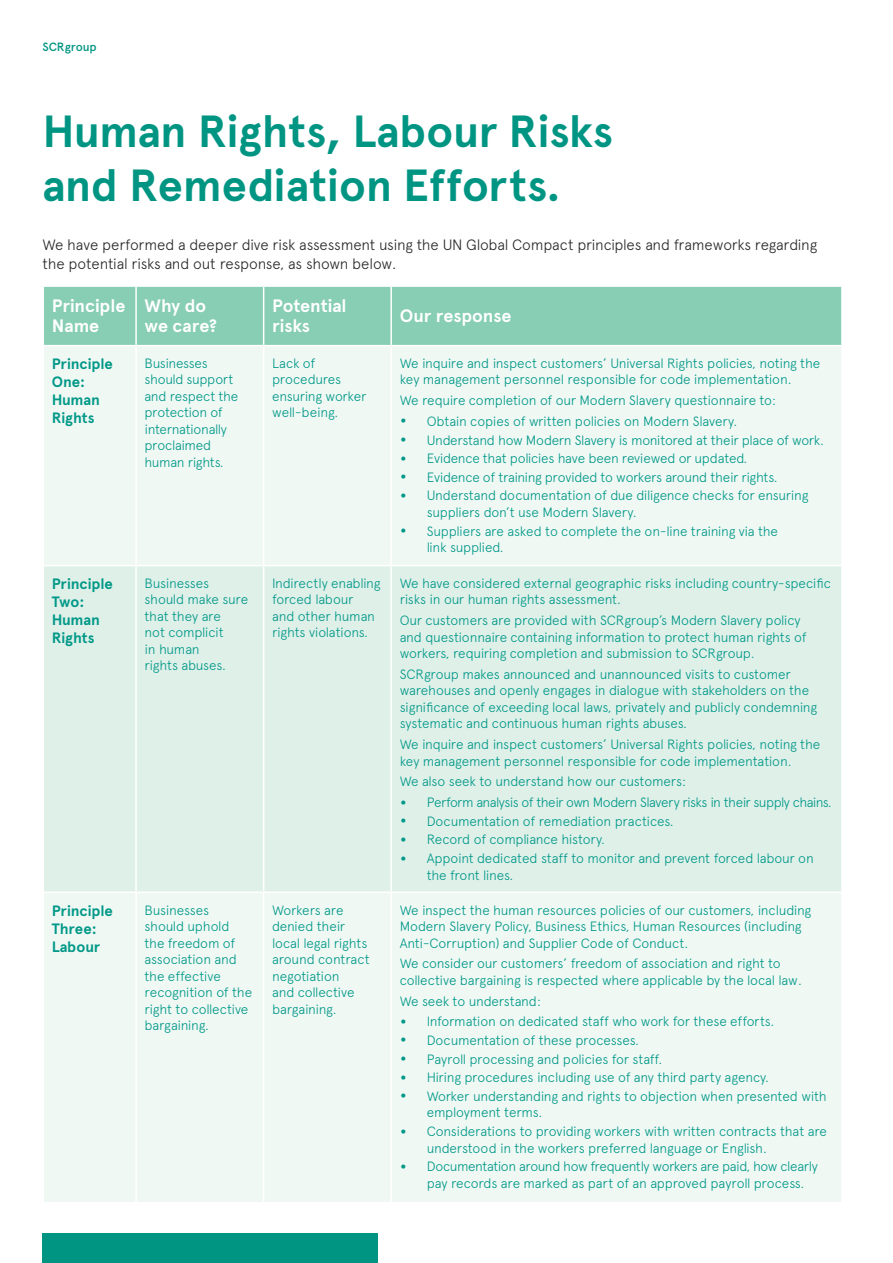
<style>
.page{position:relative;width:893px;height:1263px;background:#fff}
.page>*{position:absolute;margin:0;border:0;box-sizing:border-box;transform-origin:0 0}
.t1{font:700 45px/54px "Apercu";letter-spacing:-.005em;color:#009583}
.t2{font:700 18px/19.5px "Apercu";letter-spacing:-.005em;color:#fff}
.t3{font:300 15px/19.5px "Apercu";letter-spacing:-.015em;color:#292829}
.t4{font:700 15px/18px "Apercu";letter-spacing:-.005em;color:#009887}
.t5{font:300 13.5px/16.5px "Apercu";letter-spacing:-.015em;color:#009887}
.t6{font:300 13.5px "Apercu";letter-spacing:-.04em;color:#009887}
.t7{font:500 12px "Apercu";letter-spacing:-.01em;color:#009583}
.s1{font-weight:500;font-size:19.5px}
</style>
<div class="page">
<div style="left:43px;top:1233px;width:335px;height:30px;background:#009583"></div>
<div style="left:44px;top:287px;width:797px;height:58px;background:#87ceb5"></div>
<div style="left:44px;top:347px;width:797px;height:855px;background:#f0f8f4"></div>
<div style="left:44px;top:566px;width:797px;height:325px;background:#dff0e9"></div>
<hr style="left:135px;top:287px;width:2px;height:58px;background:#fff">
<hr style="left:263px;top:287px;width:1px;height:58px;background:#fff">
<hr style="left:390px;top:287px;width:2px;height:58px;background:#fff">
<hr style="left:135px;top:346px;width:2px;height:219px;background:#fff">
<hr style="left:263px;top:346px;width:1px;height:219px;background:#fff">
<hr style="left:390px;top:346px;width:2px;height:219px;background:#fff">
<hr style="left:43px;top:565px;width:93px;height:1px;background:#fff">
<hr style="left:136px;top:565px;width:128px;height:1px;background:#fff">
<hr style="left:135px;top:566px;width:2px;height:325px;background:#fff">
<hr style="left:264px;top:565px;width:127px;height:1px;background:#fff">
<hr style="left:263px;top:566px;width:1px;height:325px;background:#fff">
<hr style="left:391px;top:565px;width:452px;height:1px;background:#fff">
<hr style="left:390px;top:566px;width:2px;height:325px;background:#fff">
<hr style="left:43px;top:891px;width:93px;height:2px;background:#fff">
<hr style="left:136px;top:891px;width:128px;height:2px;background:#fff">
<hr style="left:135px;top:893px;width:2px;height:309px;background:#fff">
<hr style="left:264px;top:891px;width:127px;height:2px;background:#fff">
<hr style="left:263px;top:893px;width:1px;height:309px;background:#fff">
<hr style="left:391px;top:891px;width:452px;height:2px;background:#fff">
<hr style="left:390px;top:893px;width:2px;height:309px;background:#fff">
<p class="t7" style="left:43px;top:40px;width:56px">SCRgroup</p>
<h1 class="t1" style="left:43px;top:104px;width:572px">Human Rights, Labour Risks and Remediation Efforts.</h1>
<p class="t3" style="left:43px;top:235px;width:776px">We have performed a deeper dive risk assessment using the UN Global Compact principles and frameworks regarding the potential risks and out response, as shown below.</p>
<h2 class="t2" style="left:52px;top:297px;width:75px">Principle<br>Name</h2>
<h2 class="t2" style="left:145px;top:297px;width:74px">Why do we care?</h2>
<h2 class="t2" style="left:272px;top:297px;width:76px">Potential risks</h2>
<h2 class="t2" style="left:400px;top:306px;width:113px">Our response</h2>
<p class="t4" style="left:52px;top:355px;width:63px">Principle<br>One:<br>Human<br>Rights</p>
<p class="t5" style="left:145px;top:355px;width:95px">Businesses should support and respect the protection of internationally proclaimed human rights.</p>
<p class="t5" style="left:272px;top:355px;width:96px">Lack of procedures ensuring worker well-being.</p>
<p class="t5" style="left:400px;top:355px;width:422px">We inquire and inspect customers’ Universal Rights policies, noting the key management personnel responsible for code implementation.</p>
<p class="t5" style="left:400px;top:392px;width:378px">We require completion of our Modern Slavery questionnaire to:</p>
<p class="t5" style="left:400px;top:413px;width:339px"><span class="s1">•</span> Obtain copies of written policies on Modern Slavery.</p>
<p class="t5" style="left:400px;top:431px;width:426px"><span class="s1">•</span> Understand how Modern Slavery is monitored at their place of work.</p>
<p class="t5" style="left:400px;top:450px;width:349px"><span class="s1">•</span> Evidence that policies have been reviewed or updated.</p>
<p class="t5" style="left:400px;top:469px;width:379px"><span class="s1">•</span> Evidence of training provided to workers around their rights.</p>
<p class="t5" style="left:427px;top:487px;width:383px;text-indent:-27px"><span class="s1">•</span> Understand documentation of due diligence checks for ensuring suppliers don’t use Modern Slavery.</p>
<p class="t5" style="left:427px;top:522px;width:353px;text-indent:-27px"><span class="s1">•</span> Suppliers are asked to complete the on-line training via the link supplied.</p>
<p class="t4" style="left:52px;top:575px;width:63px">Principle<br>Two:<br>Human<br>Rights</p>
<p class="t5" style="left:145px;top:575px;width:105px">Businesses should make sure that they are<br>not complicit<br>in human<br>rights abuses.</p>
<p class="t5" style="left:272px;top:575px;width:110px">Indirectly enabling forced labour<br>and other human rights violations.</p>
<p class="t5" style="left:400px;top:575px;width:433px">We have considered external geographic risks including country-specific risks in our human rights assessment.</p>
<p class="t5" style="left:400px;top:612px;width:408px">Our customers are provided with SCRgroup’s Modern Slavery policy and questionnaire containing information to protect human rights of workers, requiring completion and submission to SCRgroup.</p>
<p class="t5" style="left:400px;top:666px;width:419px">SCRgroup makes announced and unannounced visits to customer warehouses and openly engages in dialogue with stakeholders on the significance of exceeding local laws, privately and publicly condemning systematic and continuous human rights abuses.</p>
<p class="t5" style="left:400px;top:736px;width:422px">We inquire and inspect customers’ Universal Rights policies, noting the key management personnel responsible for code implementation.</p>
<p class="t5" style="left:400px;top:773px;width:288px">We also seek to understand how our customers:</p>
<p class="t6" style="left:400px;top:794px;width:433px"><span class="s1">•</span> Perform analysis of their own Modern Slavery risks in their supply chains.</p>
<p class="t5" style="left:400px;top:813px;width:276px"><span class="s1">•</span> Documentation of remediation practices.</p>
<p class="t5" style="left:400px;top:831px;width:207px"><span class="s1">•</span> Record of compliance history.</p>
<p class="t5" style="left:427px;top:850px;width:389px;text-indent:-27px"><span class="s1">•</span> Appoint dedicated staff to monitor and prevent forced labour on the front lines.</p>
<p class="t4" style="left:52px;top:901px;width:63px">Principle<br>Three:<br>Labour</p>
<p class="t5" style="left:145px;top:901px;width:109px">Businesses<br>should uphold the freedom of association and the effective recognition of the right to collective bargaining.</p>
<p class="t5" style="left:272px;top:901px;width:99px">Workers are denied their local legal rights around contract negotiation<br>and collective bargaining.</p>
<p class="t5" style="left:400px;top:901px;width:413px">We inspect the human resources policies of our customers, including<br>Modern Slavery Policy, Business Ethics, Human Resources (including<br>Anti-Corruption) and Supplier Code of Conduct.</p>
<p class="t5" style="left:400px;top:955px;width:404px">We consider our customers’ freedom of association and right to collective bargaining is respected where applicable by the local law.</p>
<p class="t5" style="left:400px;top:992px;width:143px">We seek to understand:</p>
<p class="t5" style="left:400px;top:1013px;width:376px"><span class="s1">•</span> Information on dedicated staff who work for these efforts.</p>
<p class="t5" style="left:400px;top:1032px;width:241px"><span class="s1">•</span> Documentation of these processes.</p>
<p class="t5" style="left:400px;top:1050px;width:264px"><span class="s1">•</span> Payroll processing and policies for staff.</p>
<p class="t5" style="left:400px;top:1069px;width:371px"><span class="s1">•</span> Hiring procedures including use of any third party agency.</p>
<p class="t5" style="left:427px;top:1088px;width:402px;text-indent:-27px"><span class="s1">•</span> Worker understanding and rights to objection when presented with employment terms.</p>
<p class="t5" style="left:427px;top:1123px;width:402px;text-indent:-27px"><span class="s1">•</span> Considerations to providing workers with written contracts that are understood in the workers preferred language or English.</p>
<p class="t5" style="left:427px;top:1158px;width:393px;text-indent:-27px"><span class="s1">•</span> Documentation around how frequently workers are paid, how clearly pay records are marked as part of an approved payroll process.</p>
</div>
